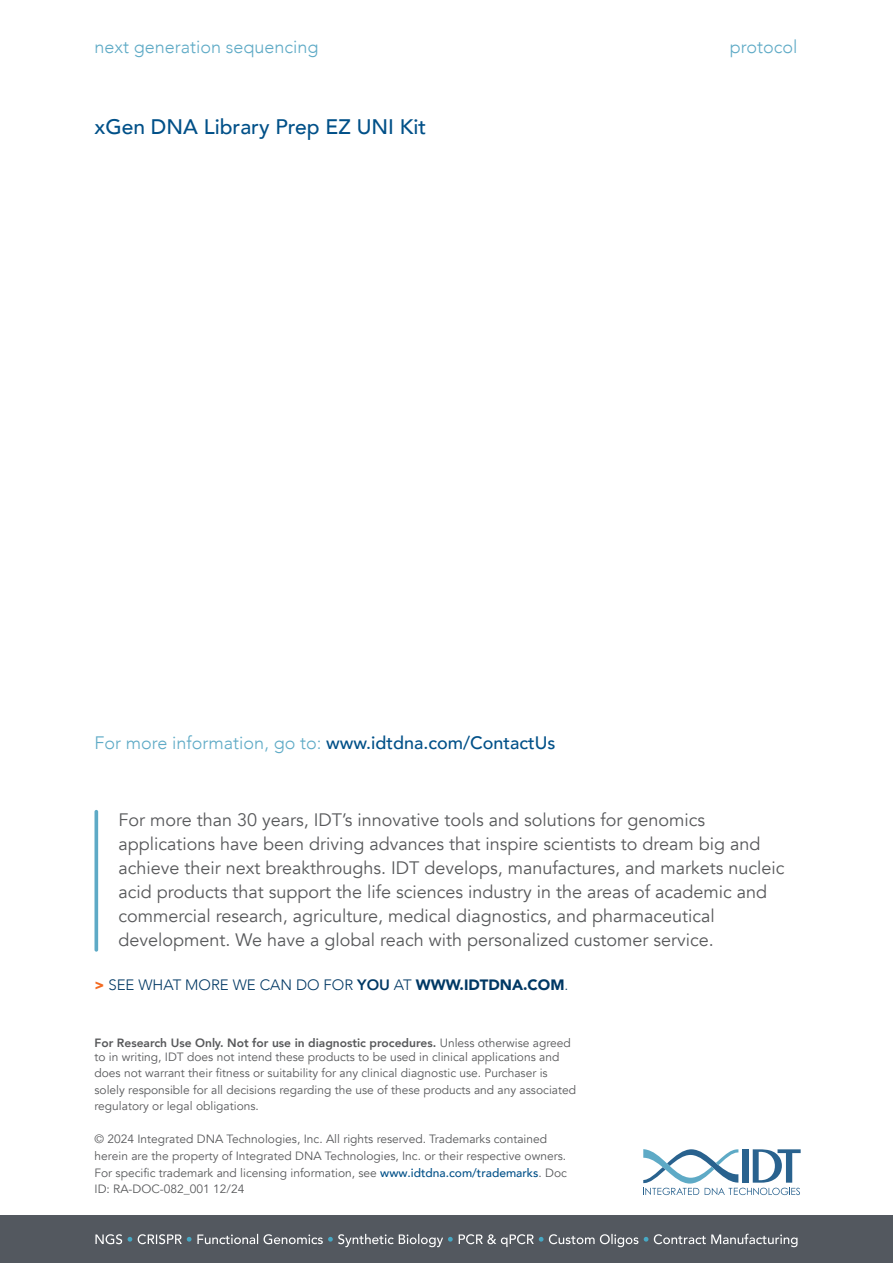
<style>
.page{position:relative;width:893px;height:1263px;background:#fff}
.page>*{position:absolute;margin:0;border:0;box-sizing:border-box;transform-origin:0 0}
.t1{font:500 21px "Avenir";color:#005088}
.t2{font:18px/24px "Avenir";color:#58595b}
.t3{font:300 18px "Avenir";color:#5eaac6}
.t4{font:300 15px "Avenir";color:#003864}
.t5{font:12px/16.5px "Avenir";color:#58595b}
.s1{font-weight:500;color:#005088}
.s2{font-weight:900;color:#f36a21}
.s3{font-weight:800}
.s4{font-weight:900}
</style>
<div class="page">
<div style="left:0;top:1215px;width:893px;height:48px;background:#53585f"></div>
<svg style="left:94px;top:810px;width:4px;height:142px"></svg>
<svg style="left:654px;top:1234px;width:143px;height:13px"></svg>
<svg style="left:644px;top:1237px;width:4px;height:4px"></svg>
<svg style="left:549px;top:1234px;width:89px;height:13px"></svg>
<svg style="left:459px;top:1234px;width:84px;height:13px"></svg>
<svg style="left:138px;top:1234px;width:315px;height:13px"></svg>
<svg style="left:128px;top:1237px;width:4px;height:4px"></svg>
<svg style="left:95px;top:1234px;width:27px;height:10px"></svg>
<svg style="left:643px;top:1149px;width:158px;height:46px"></svg>
<h2 class="t3" style="left:94px;top:36px;width:226px">next generation sequencing</h2>
<h2 class="t3" style="left:730px;top:36px;width:69px">protocol</h2>
<h1 class="t1" style="left:94px;top:108px;width:333px">xGen DNA Library Prep EZ UNI Kit</h1>
<h2 class="t3" style="left:94px;top:732px;width:462px">For more information, go to: <span class="s1">www.idtdna.com/ContactUs</span></h2>
<p class="t2" style="left:118px;top:808px;width:668px">For more than 30 years, IDT’s innovative tools and solutions for genomics applications have been driving advances that inspire scientists to dream big and achieve their next breakthroughs. IDT develops, manufactures, and markets nucleic acid products that support the life sciences industry in the areas of academic and commercial research, agriculture, medical diagnostics, and pharmaceutical development. We have a global reach with personalized customer service.</p>
<p class="t4" style="left:94px;top:975px;width:475px"><span class="s2">&gt;</span> SEE WHAT MORE WE CAN DO FOR <span class="s3">YOU</span> AT <span class="s4">WWW.IDTDNA.COM</span>.</p>
<p class="t5" style="left:94px;top:1035px;width:478px;line-height:14.4px"><span class="s3">For Research Use Only. Not for use in diagnostic procedures.</span> Unless otherwise agreed to in writing, IDT does not intend these products to be used in clinical applications and</p>
<p class="t5" style="left:94px;top:1065px;width:483px">does not warrant their fitness or suitability for any clinical diagnostic use. Purchaser is solely responsible for all decisions regarding the use of these products and any associated regulatory or legal obligations.</p>
<p class="t5" style="left:94px;top:1131px;width:474px">© 2024 Integrated DNA Technologies, Inc. All rights reserved. Trademarks contained herein are the property of Integrated DNA Technologies, Inc. or their respective owners.<br>For specific trademark and licensing information, see <span class="s1">www.idtdna.com/trademarks</span>. Doc ID: RA-DOC-082_001 12/24</p>
</div>
